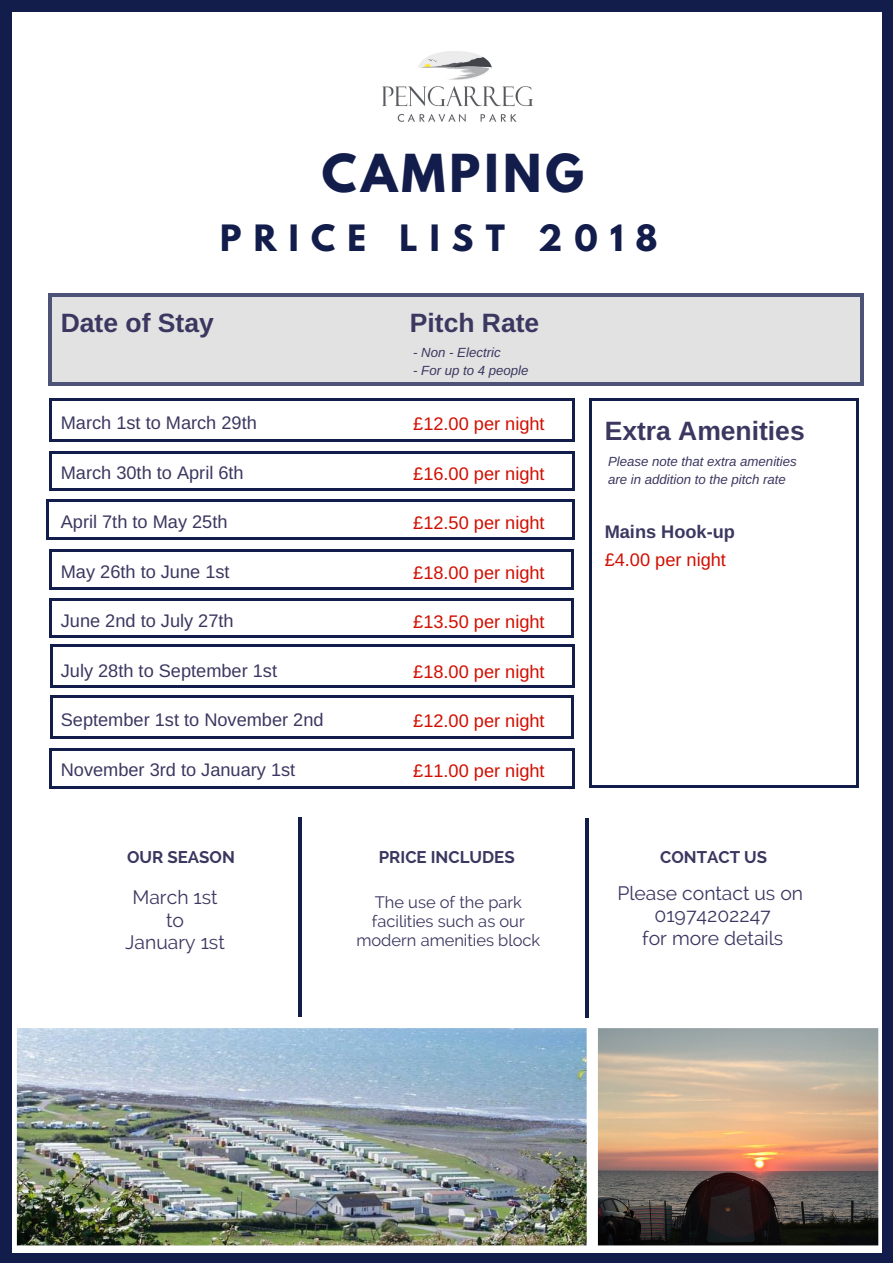
<style>
.page{position:relative;width:893px;height:1263px;background:#fff}
.page>*{position:absolute;margin:0;border:0;box-sizing:border-box;transform-origin:0 0}
.t1{font:700 46.35px "League Spartan";letter-spacing:.09em;color:#131d4b}
.t2{font:700 32.1px "League Spartan";letter-spacing:.38em;color:#131d4b}
.t3{font:700 26.55px "Arimo";color:#3b3760}
.t4{font:19.35px/22.5px "Raleway";color:#3b3760;text-align:center}
.t5{font:18.15px "Arimo";color:#3b3760}
.t6{font:18.15px "Arimo";color:#d10e01}
.t7{font:700 18.15px "Arimo";color:#3b3760}
.t8{font:700 16.8px "Raleway";color:#3b3760}
.t9{font:16.5px/19.2px "Raleway";color:#3b3760;text-align:center}
.t10{font:italic 13.2px/18px "Arimo";color:#3b3760}
</style>
<div class="page">
<div style="left:882px;top:1253px;width:11px;height:10px;background:#131d4b"></div>
<div style="left:0;top:10px;width:12px;height:1244px;background:#131d4b"></div>
<div style="left:0;top:1253px;width:12px;height:10px;background:#131d4b"></div>
<div style="left:882px;top:10px;width:11px;height:1244px;background:#131d4b"></div>
<div style="left:10px;top:1253px;width:874px;height:10px;background:#131d4b"></div>
<div style="left:882px;top:0;width:11px;height:12px;background:#131d4b"></div>
<div style="left:0;top:0;width:12px;height:12px;background:#131d4b"></div>
<div style="left:10px;top:0;width:874px;height:12px;background:#131d4b"></div>
<img style="left:17px;top:1028px;width:570px;height:217px">
<img style="left:598px;top:1028px;width:280px;height:217px">
<hr style="left:49px;top:453px;width:3px;height:35px;background:#131d4b">
<hr style="left:572px;top:453px;width:3px;height:35px;background:#131d4b">
<hr style="left:51px;top:488px;width:521px;height:3px;background:#131d4b">
<hr style="left:51px;top:451px;width:521px;height:2px;background:#131d4b">
<hr style="left:49px;top:400px;width:2px;height:40px;background:#131d4b">
<hr style="left:572px;top:400px;width:3px;height:40px;background:#131d4b">
<hr style="left:51px;top:439px;width:521px;height:3px;background:#131d4b">
<hr style="left:51px;top:398px;width:521px;height:3px;background:#131d4b">
<hr style="left:49px;top:750px;width:3px;height:36px;background:#131d4b">
<hr style="left:572px;top:750px;width:3px;height:36px;background:#131d4b">
<hr style="left:51px;top:786px;width:521px;height:3px;background:#131d4b">
<hr style="left:51px;top:748px;width:521px;height:3px;background:#131d4b">
<hr style="left:589px;top:400px;width:3px;height:385px;background:#131d4b">
<hr style="left:856px;top:400px;width:3px;height:385px;background:#131d4b">
<hr style="left:592px;top:785px;width:264px;height:3px;background:#131d4b">
<hr style="left:592px;top:398px;width:264px;height:3px;background:#131d4b">
<div style="left:48px;top:295px;width:816px;height:89px;background:#e2e2e2"></div>
<hr style="left:49px;top:296px;width:3px;height:87px;background:#131d4b">
<hr style="left:860px;top:296px;width:3px;height:87px;background:#131d4b">
<hr style="left:52px;top:383px;width:808px;height:3px;background:#131d4b">
<hr style="left:52px;top:293px;width:808px;height:3px;background:#131d4b">
<img style="left:382px;top:51px;width:151px;height:71px">
<hr style="left:46px;top:502px;width:3px;height:36px;background:#131d4b">
<hr style="left:572px;top:502px;width:3px;height:36px;background:#131d4b">
<hr style="left:49px;top:537px;width:523px;height:3px;background:#131d4b">
<hr style="left:49px;top:499px;width:523px;height:3px;background:#131d4b">
<hr style="left:49px;top:551px;width:3px;height:36px;background:#131d4b">
<hr style="left:571px;top:551px;width:3px;height:36px;background:#131d4b">
<hr style="left:51px;top:587px;width:520px;height:3px;background:#131d4b">
<hr style="left:51px;top:548px;width:520px;height:3px;background:#131d4b">
<hr style="left:50px;top:647px;width:3px;height:38px;background:#131d4b">
<hr style="left:572px;top:647px;width:3px;height:38px;background:#131d4b">
<hr style="left:52px;top:685px;width:520px;height:3px;background:#131d4b">
<hr style="left:52px;top:644px;width:520px;height:3px;background:#131d4b">
<hr style="left:50px;top:698px;width:3px;height:38px;background:#131d4b">
<hr style="left:571px;top:698px;width:3px;height:38px;background:#131d4b">
<hr style="left:52px;top:736px;width:519px;height:2px;background:#131d4b">
<hr style="left:52px;top:695px;width:519px;height:3px;background:#131d4b">
<hr style="left:585px;top:819px;width:4px;height:199px;background:#131d4b">
<hr style="left:49px;top:601px;width:3px;height:35px;background:#131d4b">
<hr style="left:571px;top:601px;width:3px;height:35px;background:#131d4b">
<hr style="left:51px;top:635px;width:520px;height:3px;background:#131d4b">
<hr style="left:51px;top:598px;width:520px;height:3px;background:#131d4b">
<hr style="left:298px;top:817px;width:4px;height:200px;background:#131d4b">
<h1 class="t1" style="left:322px;top:150px;width:263px">CAMPING</h1>
<h2 class="t2" style="left:220px;top:222px;width:439px">PRICE LIST 2018</h2>
<h3 class="t3" style="left:61px;top:308px;width:154px">Date of Stay</h3>
<h3 class="t3" style="left:410px;top:308px;width:131px">Pitch Rate</h3>
<p class="t10" style="left:413px;top:343px;width:89px">- Non - Electric</p>
<p class="t10" style="left:413px;top:361px;width:117px">- For up to 4 people</p>
<p class="t5" style="left:61px;top:413px;width:198px">March 1st to March 29th</p>
<p class="t5" style="left:61px;top:462px;width:184px">March 30th to April 6th</p>
<p class="t5" style="left:61px;top:512px;width:168px">April 7th to May 25th</p>
<p class="t5" style="left:61px;top:561px;width:170px">May 26th to June 1st</p>
<p class="t5" style="left:61px;top:611px;width:174px">June 2nd to July 27th</p>
<p class="t5" style="left:61px;top:660px;width:218px">July 28th to September 1st</p>
<p class="t5" style="left:61px;top:710px;width:264px">September 1st to November 2nd</p>
<p class="t5" style="left:61px;top:759px;width:236px">November 3rd to January 1st</p>
<p class="t6" style="left:413px;top:414px;width:133px">£12.00 per night</p>
<p class="t6" style="left:413px;top:463px;width:133px">£16.00 per night</p>
<p class="t6" style="left:413px;top:513px;width:133px">£12.50 per night</p>
<p class="t6" style="left:413px;top:562px;width:133px">£18.00 per night</p>
<p class="t6" style="left:413px;top:612px;width:133px">£13.50 per night</p>
<p class="t6" style="left:413px;top:661px;width:133px">£18.00 per night</p>
<p class="t6" style="left:413px;top:711px;width:133px">£12.00 per night</p>
<p class="t6" style="left:413px;top:760px;width:133px">£11.00 per night</p>
<h3 class="t3" style="left:605px;top:416px;width:202px">Extra Amenities</h3>
<p class="t10" style="left:608px;top:453px;width:190px">Please note that extra amenities are in addition to the pitch rate</p>
<p class="t7" style="left:605px;top:522px;width:132px">Mains Hook-up</p>
<p class="t6" style="left:605px;top:550px;width:123px">£4.00 per night</p>
<p class="t8" style="left:127px;top:847px;width:109px">OUR SEASON</p>
<p class="t8" style="left:379px;top:847px;width:137px">PRICE INCLUDES</p>
<p class="t8" style="left:660px;top:847px;width:108px">CONTACT US</p>
<p class="t4" style="left:617px;top:882px;width:187px">Please contact us on<br>01974202247<br>for more details</p>
<p class="t4" style="left:125px;top:886px;width:101px">March 1st to<br>January 1st</p>
<p class="t9" style="left:356px;top:892px;width:185px">The use of the park facilities such as our modern amenities block</p>
</div>
